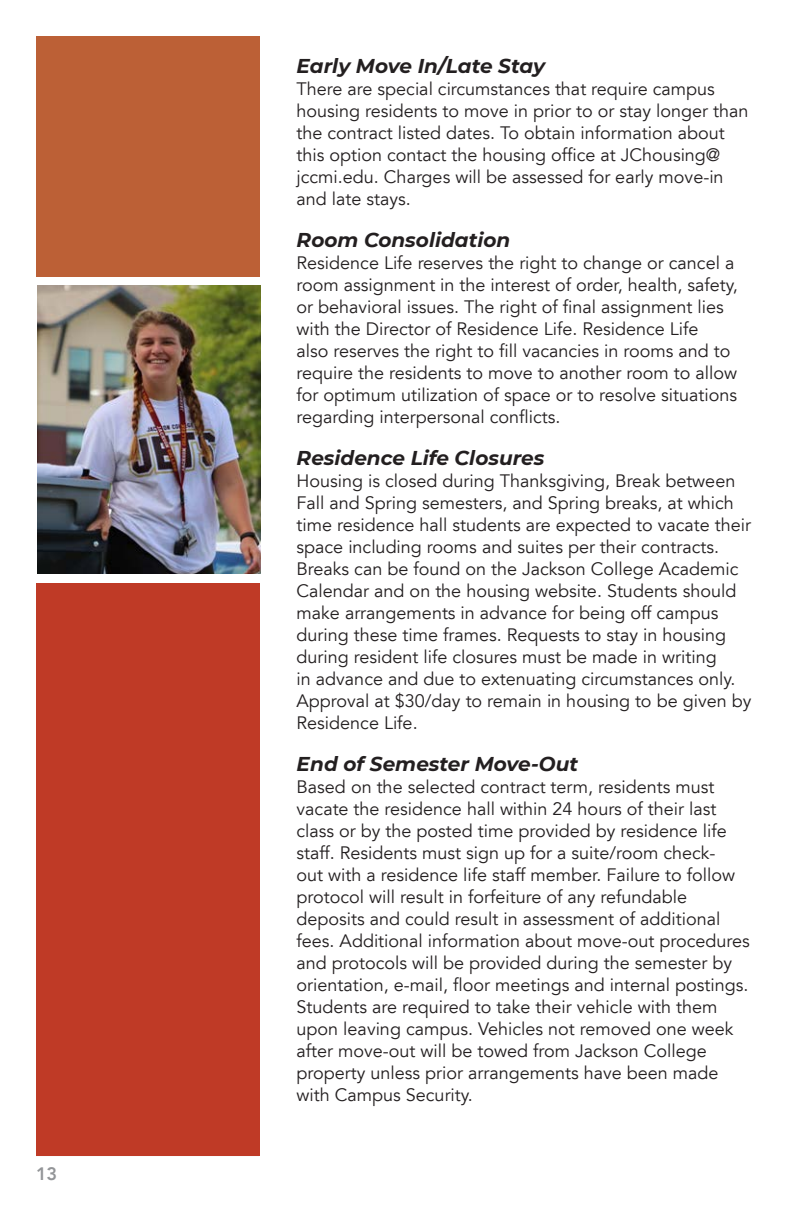
<style>
.page{position:relative;width:792px;height:1224px;background:#fff}
.page>*{position:absolute;margin:0;border:0;box-sizing:border-box;transform-origin:0 0}
.Subhead{font:italic 700 20px "Montserrat";color:#231f20}
.t1{font:18px/22px "Avenir LT";color:#231f20}
.t2{font:800 18px "Avenir LT";color:#939598}
</style>
<div class="page">
<div style="left:36px;top:36px;width:223px;height:240px;background:#bc6036"></div>
<div style="left:36px;top:583px;width:223px;height:573px;background:#bf3a26"></div>
<img style="left:37px;top:286px;width:224px;height:288px">
<p class="t2" style="left:36px;top:1163px;width:23px">13</p>
<p class="Subhead" style="left:297px;top:52px;width:250px">Early Move In/Late Stay</p>
<p class="t1" style="left:297px;top:79px;width:453px">There are special circumstances that require campus housing residents to move in prior to or stay longer than the contract listed dates. To obtain information about this option contact the housing office at JChousing@ jccmi.edu. Charges will be assessed for early move-in and late stays.</p>
<p class="Subhead" style="left:297px;top:226px;width:215px">Room Consolidation</p>
<p class="t1" style="left:297px;top:253px;width:443px">Residence Life reserves the right to change or cancel a room assignment in the interest of order, health, safety, or behavioral issues. The right of final assignment lies with the Director of Residence Life. Residence Life<br>also reserves the right to fill vacancies in rooms and to require the residents to move to another room to allow for optimum utilization of space or to resolve situations regarding interpersonal conflicts.</p>
<p class="Subhead" style="left:297px;top:444px;width:249px">Residence Life Closures</p>
<p class="t1" style="left:297px;top:471px;width:456px">Housing is closed during Thanksgiving, Break between Fall and Spring semesters, and Spring breaks, at which time residence hall students are expected to vacate their space including rooms and suites per their contracts.<br>Breaks can be found on the Jackson College Academic Calendar and on the housing website. Students should make arrangements in advance for being off campus during these time frames. Requests to stay in housing during resident life closures must be made in writing<br>in advance and due to extenuating circumstances only.<br>Approval at $30/day to remain in housing to be given by Residence Life.</p>
<p class="Subhead" style="left:297px;top:750px;width:283px">End of Semester Move-Out</p>
<p class="t1" style="left:297px;top:777px;width:455px">Based on the selected contract term, residents must vacate the residence hall within 24 hours of their last class or by the posted time provided by residence life staff. Residents must sign up for a suite/room check-<br>out with a residence life staff member. Failure to follow protocol will result in forfeiture of any refundable deposits and could result in assessment of additional fees. Additional information about move-out procedures and protocols will be provided during the semester by orientation, e-mail, floor meetings and internal postings.<br>Students are required to take their vehicle with them upon leaving campus. Vehicles not removed one week after move-out will be towed from Jackson College property unless prior arrangements have been made with Campus Security.</p>
</div>
